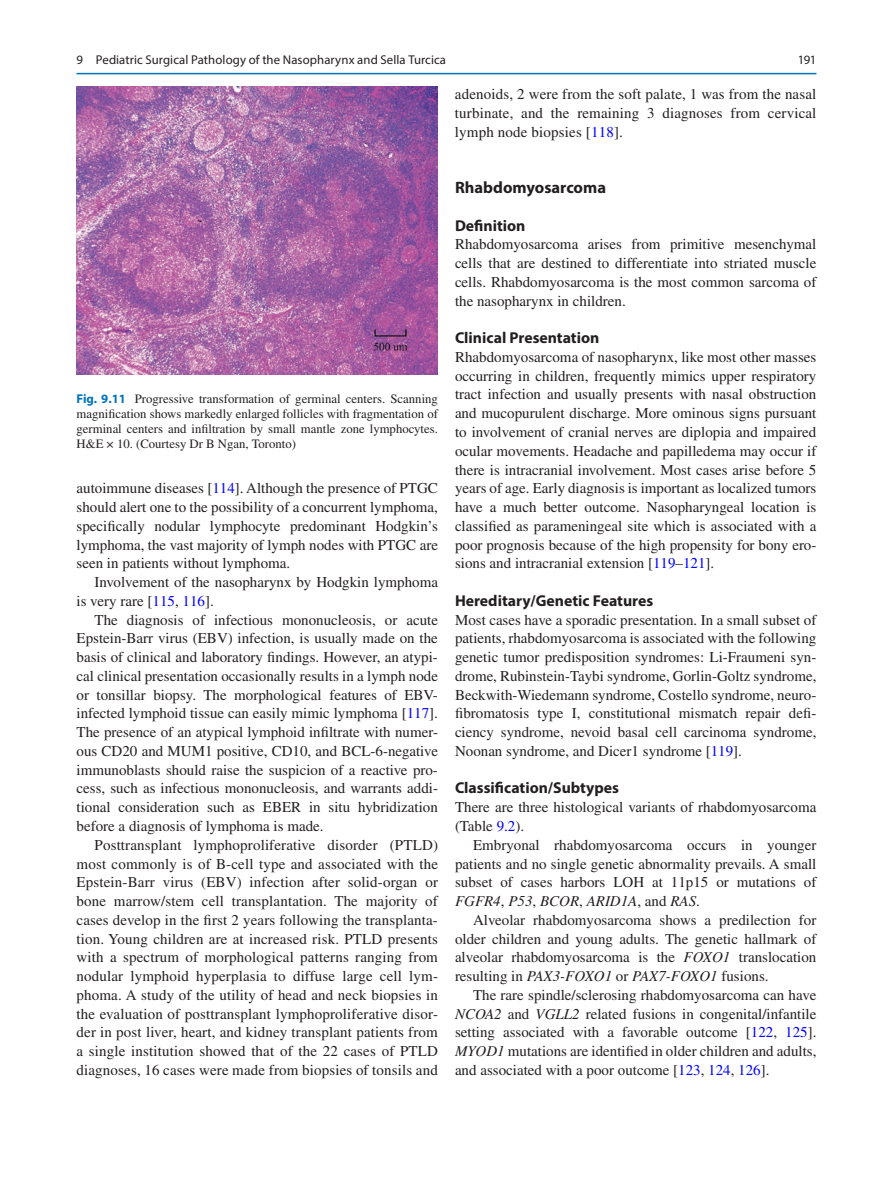
<style>
.page{position:relative;width:893px;height:1187px;background:#fff}
.page>*{position:absolute;margin:0;border:0;box-sizing:border-box;transform-origin:0 0}
.t1{font:700 16.5px "Myriad Pro";color:#231f20}
.t2{font:700 15.75px "Myriad Pro";color:#231f20}
.t3{font:15px/18.8px "Times LT Std";color:#231f20;text-align:justify}
.t4{font:12.75px/15px "Times LT Std";color:#231f20;text-align:justify}
.t5{font:12.75px "Myriad Pro";letter-spacing:.005em;color:#231f20}
.s1{color:#00f}
.s2{font-family:"Myriad Pro";font-weight:700;color:#0073bc}
.s3{font-style:italic}
</style>
<div class="page">
<img style="left:77px;top:87px;width:361px;height:287px">
<hr style="left:77px;top:73px;width:739px;height:1px;background:#0073bc">
<p class="t5" style="left:77px;top:52px;width:371px">9 Pediatric Surgical Pathology of the Nasopharynx and Sella Turcica</p>
<p class="t5" style="left:798px;top:52px;width:20px">191</p>
<p class="t3" style="left:455px;top:85px;width:363px">adenoids, 2 were from the soft palate, 1 was from the nasal turbinate, and the remaining 3 diagnoses from cervical lymph node biopsies [<span class="s1">118</span>].</p>
<p class="t4" style="left:77px;top:391px;width:363px"><span class="s2">Fig. 9.11</span> Progressive transformation of germinal centers. Scanning magnification shows markedly enlarged follicles with fragmentation of germinal centers and infiltration by small mantle zone lymphocytes.<br>H&amp;E × 10. (Courtesy Dr B Ngan, Toronto)</p>
<p class="t3" style="left:77px;top:479px;width:363px">autoimmune diseases [<span class="s1">114</span>]. Although the presence of PTGC should alert one to the possibility of a concurrent lymphoma, specifically nodular lymphocyte predominant Hodgkin’s lymphoma, the vast majority of lymph nodes with PTGC are seen in patients without lymphoma.</p>
<p class="t3" style="left:77px;top:572px;width:363px;text-indent:18px">Involvement of the nasopharynx by Hodgkin lymphoma is very rare [<span class="s1">115</span>, <span class="s1">116</span>].</p>
<p class="t3" style="left:77px;top:610px;width:363px;text-indent:18px">The diagnosis of infectious mononucleosis, or acute Epstein-Barr virus (EBV) infection, is usually made on the basis of clinical and laboratory findings. However, an atypi&shy;cal clinical presentation occasionally results in a lymph node or tonsillar biopsy. The morphological features of EBV&shy;infected lymphoid tissue can easily mimic lymphoma [<span class="s1">117</span>].<br>The presence of an atypical lymphoid infiltrate with numer&shy;ous CD20 and MUM1 positive, CD10, and BCL-6-negative immunoblasts should raise the suspicion of a reactive pro&shy;cess, such as infectious mononucleosis, and warrants addi&shy;tional consideration such as EBER in situ hybridization before a diagnosis of lymphoma is made.</p>
<p class="t3" style="left:77px;top:835px;width:363px;text-indent:18px">Posttransplant lymphoproliferative disorder (PTLD) most commonly is of B-cell type and associated with the Epstein-Barr virus (EBV) infection after solid-organ or bone marrow/stem cell transplantation. The majority of cases develop in the first 2 years following the transplanta&shy;tion. Young children are at increased risk. PTLD presents with a spectrum of morphological patterns ranging from nodular lymphoid hyperplasia to diffuse large cell lym&shy;phoma. A study of the utility of head and neck biopsies in the evaluation of posttransplant lymphoproliferative disor&shy;der in post liver, heart, and kidney transplant patients from a single institution showed that of the 22 cases of PTLD diagnoses, 16 cases were made from biopsies of tonsils and</p>
<p class="t1" style="left:455px;top:177px;width:153px">Rhabdomyosarcoma</p>
<p class="t2" style="left:455px;top:215px;width:72px">Definition</p>
<p class="t3" style="left:455px;top:235px;width:363px">Rhabdomyosarcoma arises from primitive mesenchymal cells that are destined to differentiate into striated muscle cells. Rhabdomyosarcoma is the most common sarcoma of the nasopharynx in children.</p>
<p class="t2" style="left:455px;top:327px;width:146px">Clinical Presentation</p>
<p class="t3" style="left:455px;top:347px;width:363px">Rhabdomyosarcoma of nasopharynx, like most other masses occurring in children, frequently mimics upper respiratory tract infection and usually presents with nasal obstruction and mucopurulent discharge. More ominous signs pursuant to involvement of cranial nerves are diplopia and impaired ocular movements. Headache and papilledema may occur if there is intracranial involvement. Most cases arise before 5 years of age. Early diagnosis is important as localized tumors have a much better outcome. Nasopharyngeal location is classified as parameningeal site which is associated with a poor prognosis because of the high propensity for bony ero&shy;sions and intracranial extension [<span class="s1">119</span>–<span class="s1">121</span>].</p>
<p class="t2" style="left:455px;top:590px;width:200px">Hereditary/Genetic Features</p>
<p class="t3" style="left:455px;top:610px;width:363px">Most cases have a sporadic presentation. In a small subset of patients, rhabdomyosarcoma is associated with the following genetic tumor predisposition syndromes: Li-Fraumeni syn&shy;drome, Rubinstein-Taybi syndrome, Gorlin-Goltz syndrome, Beckwith-Wiedemann syndrome, Costello syndrome, neuro&shy;fibromatosis type I, constitutional mismatch repair defi&shy;ciency syndrome, nevoid basal cell carcinoma syndrome, Noonan syndrome, and Dicer1 syndrome [<span class="s1">119</span>].</p>
<p class="t2" style="left:455px;top:777px;width:166px">Classification/Subtypes</p>
<p class="t3" style="left:455px;top:797px;width:363px">There are three histological variants of rhabdomyosarcoma (Table <span class="s1">9.2</span>).</p>
<p class="t3" style="left:455px;top:835px;width:363px;text-indent:18px">Embryonal rhabdomyosarcoma occurs in younger patients and no single genetic abnormality prevails. A small subset of cases harbors LOH at 11p15 or mutations of <span class="s3">FGFR4</span>, <span class="s3">P53</span>, <span class="s3">BCOR</span>, <span class="s3">ARID1A</span>, and <span class="s3">RAS</span>.</p>
<p class="t3" style="left:455px;top:910px;width:363px;text-indent:18px">Alveolar rhabdomyosarcoma shows a predilection for older children and young adults. The genetic hallmark of alveolar rhabdomyosarcoma is the <span class="s3">FOXO1</span> translocation resulting in <span class="s3">PAX3-FOXO1</span> or <span class="s3">PAX7-FOXO1</span> fusions.</p>
<p class="t3" style="left:455px;top:985px;width:363px;text-indent:18px">The rare spindle/sclerosing rhabdomyosarcoma can have <span class="s3">NCOA2</span> and <span class="s3">VGLL2</span> related fusions in congenital/infantile setting associated with a favorable outcome [<span class="s1">122</span>, <span class="s1">125</span>].<br><span class="s3">MYOD1</span> mutations are identified in older children and adults, and associated with a poor outcome [<span class="s1">123</span>, <span class="s1">124</span>, <span class="s1">126</span>].</p>
</div>
